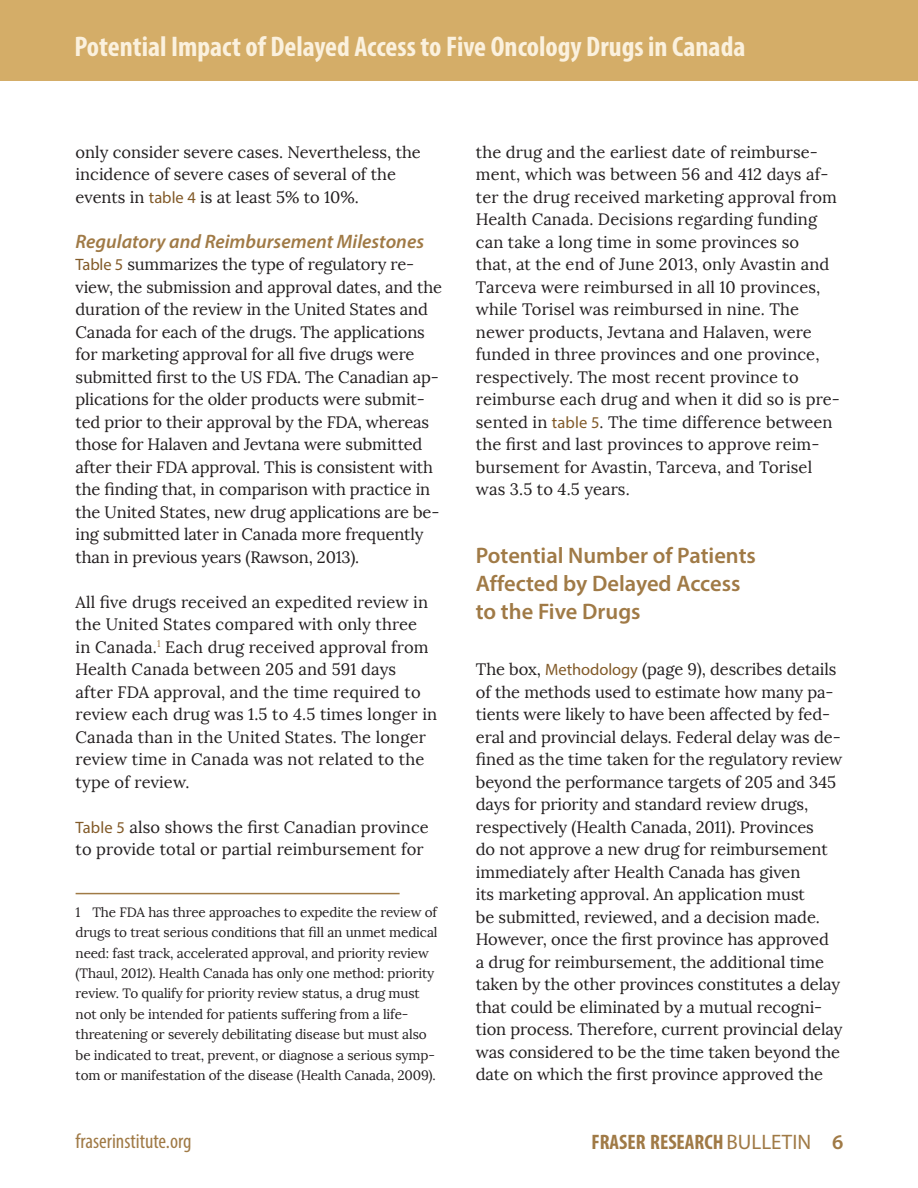
<style>
.page{position:relative;width:918px;height:1188px;background:#fff}
.page>*{position:absolute;margin:0;border:0;box-sizing:border-box;transform-origin:0 0}
.t1{font:700 condensed 28.5px "Myriad Pro";color:#fbf1de}
.t2{font:600 22.5px/28.2px "Myriad Pro";color:#a07a46}
.t3{font:700 condensed 21px "Myriad Pro";color:#a07a46}
.t4{font:condensed 21px "Myriad Pro";color:#a07a46}
.t5{font:italic 600 19.5px "Myriad Pro";color:#a07a46}
.t6{font:16.5px/22.5px "Lora";letter-spacing:-.005em;color:#231f20}
.t7{font:13.5px/20.4px "Lora";letter-spacing:-.01em;color:#231f20}
.s1{font-family:"Myriad Pro";color:#825a28}
.s2{font-weight:400;font-stretch:normal}
.s3{font-weight:600;font-stretch:normal}
</style>
<div class="page">
<div style="left:0;top:0;width:918px;height:81px;background:#d4ad68"></div>
<hr style="left:76px;top:893px;width:324px;height:1px;background:#a07a46">
<h1 class="t1" style="left:75px;top:29px;width:672px">Potential Impact of Delayed Access to Five Oncology Drugs in Canada</h1>
<p class="t6" style="left:76px;top:141px;width:347px">only consider severe cases. Nevertheless, the incidence of severe cases of several of the events in <span class="s1">table 4</span> is at least 5% to 10%.</p>
<p class="t5" style="left:76px;top:229px;width:350px">Regulatory and Reimbursement Milestones</p>
<p class="t6" style="left:76px;top:253px;width:368px"><span class="s1">Table 5</span> summarizes the type of regulatory re&shy;view, the submission and approval dates, and the duration of the review in the United States and Canada for each of the drugs. The applications for marketing approval for all five drugs were submitted first to the US FDA. The Canadian ap&shy;plications for the older products were submit&shy;ted prior to their approval by the FDA, whereas those for Halaven and Jevtana were submitted after their FDA approval. This is consistent with the finding that, in comparison with practice in the United States, new drug applications are be&shy;ing submitted later in Canada more frequently than in previous years (Rawson, 2013).</p>
<p class="t6" style="left:76px;top:591px;width:363px">All five drugs received an expedited review in the United States compared with only three<br>in Canada.<sup>1</sup> Each drug received approval from Health Canada between 205 and 591 days after FDA approval, and the time required to review each drug was 1.5 to 4.5 times longer in Canada than in the United States. The longer review time in Canada was not related to the type of review.</p>
<p class="t6" style="left:76px;top:816px;width:355px"><span class="s1">Table 5</span> also shows the first Canadian province to provide total or partial reimbursement for</p>
<p class="t7" style="left:76px;top:902px;width:363px">1 The FDA has three approaches to expedite the review of drugs to treat serious conditions that fill an unmet medical need: fast track, accelerated approval, and priority review (Thaul, 2012). Health Canada has only one method: priority review. To qualify for priority review status, a drug must not only be intended for patients suffering from a life&shy;threatening or severely debilitating disease but must also be indicated to treat, prevent, or diagnose a serious symp&shy;tom or manifestation of the disease (Health Canada, 2009).</p>
<p class="t6" style="left:476px;top:141px;width:366px">the drug and the earliest date of reimburse&shy;ment, which was between 56 and 412 days af&shy;ter the drug received marketing approval from Health Canada. Decisions regarding funding can take a long time in some provinces so<br>that, at the end of June 2013, only Avastin and Tarceva were reimbursed in all 10 provinces, while Torisel was reimbursed in nine. The newer products, Jevtana and Halaven, were funded in three provinces and one province, respectively. The most recent province to reimburse each drug and when it did so is pre&shy;sented in <span class="s1">table 5</span>. The time difference between the first and last provinces to approve reim&shy;bursement for Avastin, Tarceva, and Torisel was 3.5 to 4.5 years.</p>
<h2 class="t2" style="left:476px;top:540px;width:282px">Potential Number of Patients<br>Affected by Delayed Access to the Five Drugs</h2>
<p class="t6" style="left:476px;top:658px;width:368px">The box, <span class="s1">Methodology</span> (page 9), describes details of the methods used to estimate how many pa&shy;tients were likely to have been affected by fed&shy;eral and provincial delays. Federal delay was de&shy;fined as the time taken for the regulatory review beyond the performance targets of 205 and 345 days for priority and standard review drugs, respectively (Health Canada, 2011). Provinces<br>do not approve a new drug for reimbursement immediately after Health Canada has given<br>its marketing approval. An application must<br>be submitted, reviewed, and a decision made.<br>However, once the first province has approved<br>a drug for reimbursement, the additional time taken by the other provinces constitutes a delay that could be eliminated by a mutual recogni&shy;tion process. Therefore, current provincial delay was considered to be the time taken beyond the date on which the first province approved the</p>
<p class="t4" style="left:76px;top:1128px;width:117px">fraserinstitute.org</p>
<p class="t3" style="left:591px;top:1129px;width:253px">FRASER RESEARCH <span class="s2">BULLETIN</span> <span class="s3">6</span></p>
</div>
